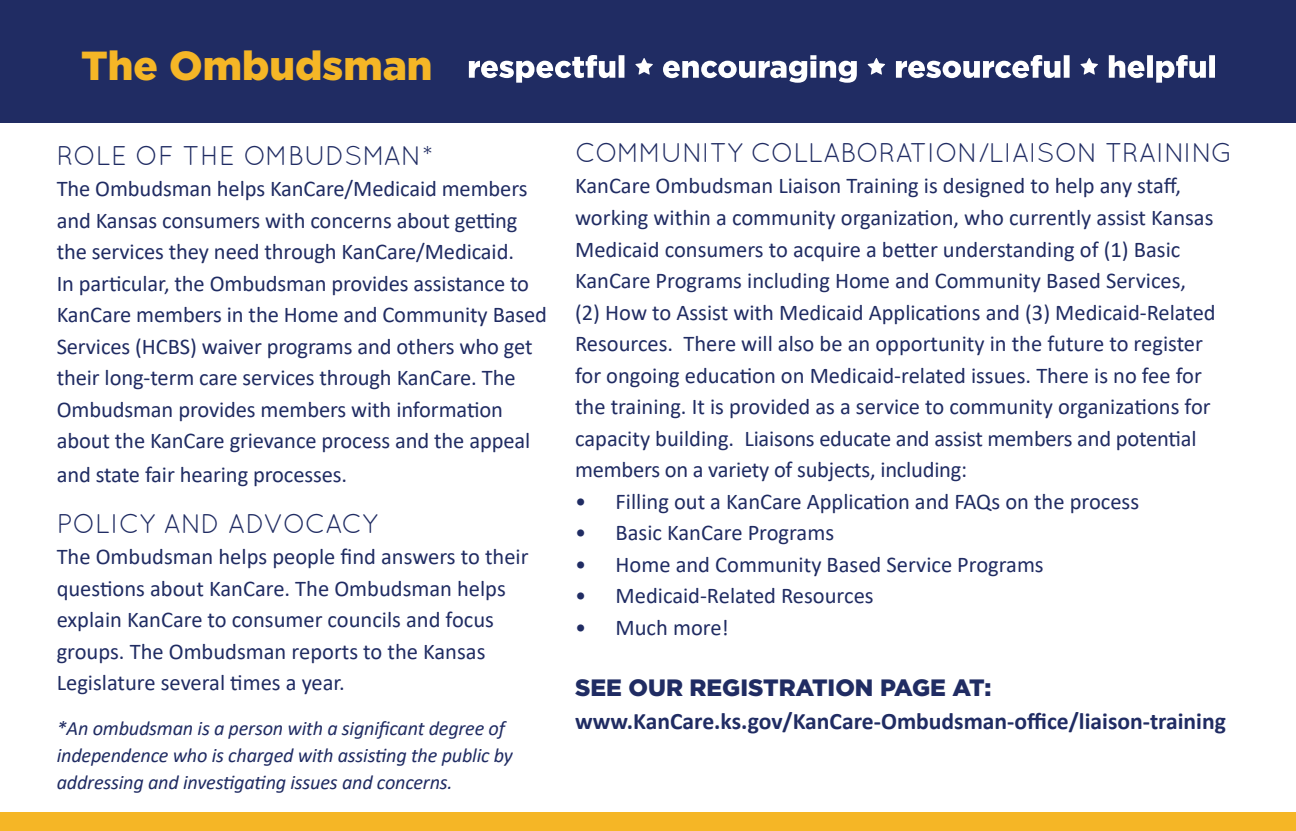
<style>
.page{position:relative;width:1296px;height:831px;background:#fff}
.page>*{position:absolute;margin:0;border:0;box-sizing:border-box;transform-origin:0 0}
.t1{font:900 40.5px "Gotham";color:#f5b626}
.t2{font:27px "Quicksand";letter-spacing:-.01em;color:#202c63}
.t3{font:700 23.62px "Calibri";color:#202c63}
.t4{font:900 23.62px "Gotham";color:#202c63}
.t5{font:22.5px/31.5px "Calibri";color:#202c63}
.t6{font:italic 20.25px/27px "Calibri";letter-spacing:-.01em;color:#202c63}
</style>
<div class="page">
<div style="left:0;top:0;width:1296px;height:122px;background:#202c63"></div>
<svg style="left:469px;top:55px;width:746px;height:28px"></svg>
<div style="left:0;top:812px;width:1296px;height:18px;background:#f5b626"></div>
<h1 class="t1" style="left:81px;top:42px;width:353px">The Ombudsman</h1>
<p class="t2" style="left:57px;top:140px;width:378px">ROLE OF THE OMBUDSMAN*</p>
<p class="t5" style="left:57px;top:172px;width:492px">The Ombudsman helps KanCare/Medicaid members and Kansas consumers with concerns about getting the services they need through KanCare/Medicaid.<br>In particular, the Ombudsman provides assistance to KanCare members in the Home and Community Based Services (HCBS) waiver programs and others who get their long-term care services through KanCare. The Ombudsman provides members with information about the KanCare grievance process and the appeal</p>
<p class="t5" style="left:57px;top:458px;width:292px">and state fair hearing processes.</p>
<p class="t2" style="left:57px;top:507px;width:323px">POLICY AND ADVOCACY</p>
<p class="t5" style="left:57px;top:540px;width:473px">The Ombudsman helps people find answers to their questions about KanCare. The Ombudsman helps explain KanCare to consumer councils and focus groups. The Ombudsman reports to the Kansas Legislature several times a year.</p>
<p class="t6" style="left:57px;top:713px;width:458px">*An ombudsman is a person with a significant degree of independence who is charged with assisting the public by addressing and investigating issues and concerns.</p>
<p class="t2" style="left:575px;top:137px;width:659px">COMMUNITY COLLABORATION/LIAISON TRAINING</p>
<p class="t5" style="left:575px;top:169px;width:642px">KanCare Ombudsman Liaison Training is designed to help any staff, working within a community organization, who currently assist Kansas Medicaid consumers to acquire a better understanding of (1) Basic KanCare Programs including Home and Community Based Services, (2) How to Assist with Medicaid Applications and (3) Medicaid-Related Resources. There will also be an opportunity in the future to register for ongoing education on Medicaid-related issues. There is no fee for the training. It is provided as a service to community organizations for capacity building. Liaisons educate and assist members and potential members on a variety of subjects, including:</p>
<p class="t5" style="left:575px;top:484px;width:566px">• Filling out a KanCare Application and FAQs on the process</p>
<p class="t5" style="left:575px;top:516px;width:261px">• Basic KanCare Programs</p>
<p class="t5" style="left:575px;top:547px;width:470px">• Home and Community Based Service Programs</p>
<p class="t5" style="left:575px;top:579px;width:300px">• Medicaid-Related Resources</p>
<p class="t5" style="left:575px;top:610px;width:155px">• Much more!</p>
<p class="t4" style="left:575px;top:673px;width:418px">SEE OUR REGISTRATION PAGE AT:</p>
<p class="t3" style="left:575px;top:704px;width:652px">www.KanCare.ks.gov/KanCare-Ombudsman-office/liaison-training</p>
</div>
